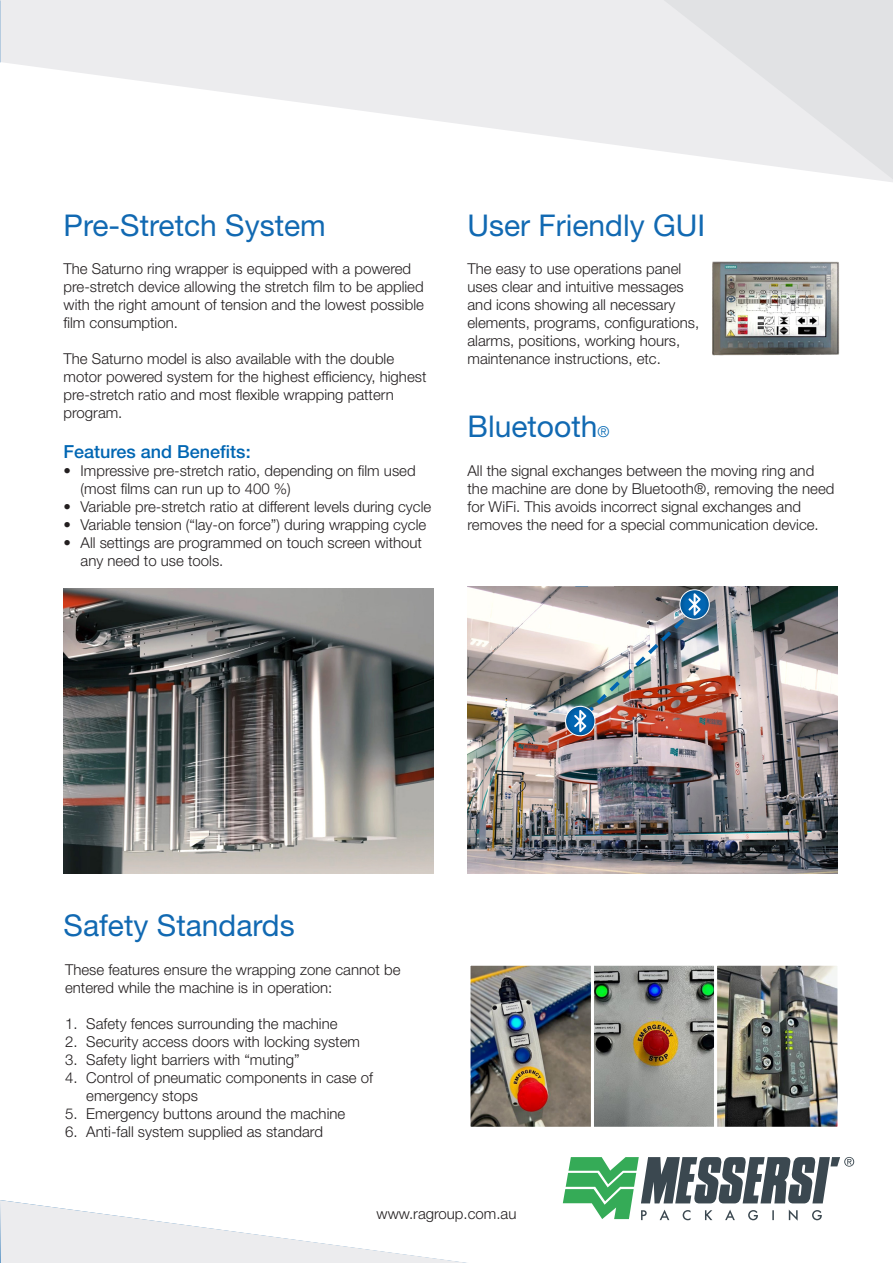
<style>
.page{position:relative;width:893px;height:1263px;background:#fff}
.page>*{position:absolute;margin:0;border:0;box-sizing:border-box;transform-origin:0 0}
.t1{font:30px "Helvetica Neue LT Std";color:#1169b2}
.t2{font:500 18px "Helvetica Neue LT Std";color:#0166b3}
.t3{font:300 15px/18px "Helvetica Neue LT Std";color:#231f20}
.s1{font-weight:300;font-size:15px;color:#0166b3}
</style>
<div class="page">
<svg style="left:0;top:1200px;width:467px;height:63px"></svg>
<svg style="left:0;top:0;width:893px;height:182px;fill:#ececee"></svg>
<svg style="left:663px;top:0;width:230px;height:179px;background:#e8e8ea"></svg>
<svg style="left:563px;top:1157px;width:291px;height:64px"></svg>
<img style="left:471px;top:967px;width:365px;height:159px">
<div style="left:591px;top:963px;width:126px;height:167px;border:3px solid #fff"></div>
<div style="left:714px;top:963px;width:126px;height:167px;border:3px solid #fff"></div>
<div style="left:467px;top:963px;width:127px;height:167px;border:3px solid #fff"></div>
<img style="left:64px;top:588px;width:369px;height:285px">
<img style="left:467px;top:586px;width:370px;height:287px">
<img style="left:712px;top:261px;width:128px;height:95px">
<svg style="left:566px;top:706px;width:29px;height:30px"></svg>
<div style="left:565px;top:706px;width:30px;height:30px;border:1px solid #fff;border-radius:50%"></div>
<svg style="left:680px;top:590px;width:29px;height:29px"></svg>
<div style="left:679px;top:589px;width:31px;height:30px;border:1px solid #fff;border-radius:50%"></div>
<img style="left:574px;top:593px;width:127px;height:139px">
<p class="t1" style="left:64px;top:207px;width:264px">Pre-Stretch System</p>
<p class="t1" style="left:467px;top:207px;width:239px">User Friendly GUI</p>
<p class="t3" style="left:64px;top:260px;width:362px">The Saturno ring wrapper is equipped with a powered pre-stretch device allowing the stretch film to be applied with the right amount of tension and the lowest possible film consumption.</p>
<p class="t3" style="left:64px;top:350px;width:364px">The Saturno model is also available with the double motor powered system for the highest efficiency, highest pre-stretch ratio and most flexible wrapping pattern program.</p>
<p class="t2" style="left:64px;top:441px;width:189px">Features and Benefits:</p>
<p class="t3" style="left:81px;top:461px;width:337px;text-indent:-17px">• Impressive pre-stretch ratio, depending on film used (most films can run up to 400 %)</p>
<p class="t3" style="left:64px;top:497px;width:369px">• Variable pre-stretch ratio at different levels during cycle</p>
<p class="t3" style="left:64px;top:515px;width:364px">• Variable tension (“lay-on force”) during wrapping cycle</p>
<p class="t3" style="left:81px;top:533px;width:343px;text-indent:-17px">• All settings are programmed on touch screen without any need to use tools.</p>
<p class="t3" style="left:467px;top:260px;width:233px">The easy to use operations panel uses clear and intuitive messages and icons showing all necessary elements, programs, configurations, alarms, positions, working hours, maintenance instructions, etc.</p>
<p class="t1" style="left:467px;top:409px;width:144px">Bluetooth<span class="s1">®</span></p>
<p class="t3" style="left:467px;top:462px;width:368px">All the signal exchanges between the moving ring and the machine are done by Bluetooth®, removing the need for WiFi. This avoids incorrect signal exchanges and removes the need for a special communication device.</p>
<p class="t1" style="left:64px;top:907px;width:233px">Safety Standards</p>
<p class="t3" style="left:65px;top:960px;width:337px">These features ensure the wrapping zone cannot be entered while the machine is in operation:</p>
<p class="t3" style="left:65px;top:1014px;width:274px">1. Safety fences surrounding the machine</p>
<p class="t3" style="left:65px;top:1032px;width:296px">2. Security access doors with locking system</p>
<p class="t3" style="left:65px;top:1050px;width:236px">3. Safety light barriers with “muting”</p>
<p class="t3" style="left:86px;top:1068px;width:288px;text-indent:-21px">4. Control of pneumatic components in case of emergency stops</p>
<p class="t3" style="left:65px;top:1104px;width:282px">5. Emergency buttons around the machine</p>
<p class="t3" style="left:65px;top:1122px;width:259px">6. Anti-fall system supplied as standard</p>
<p class="t3" style="left:377px;top:1204px;width:141px">www.ragroup.com.au</p>
</div>
